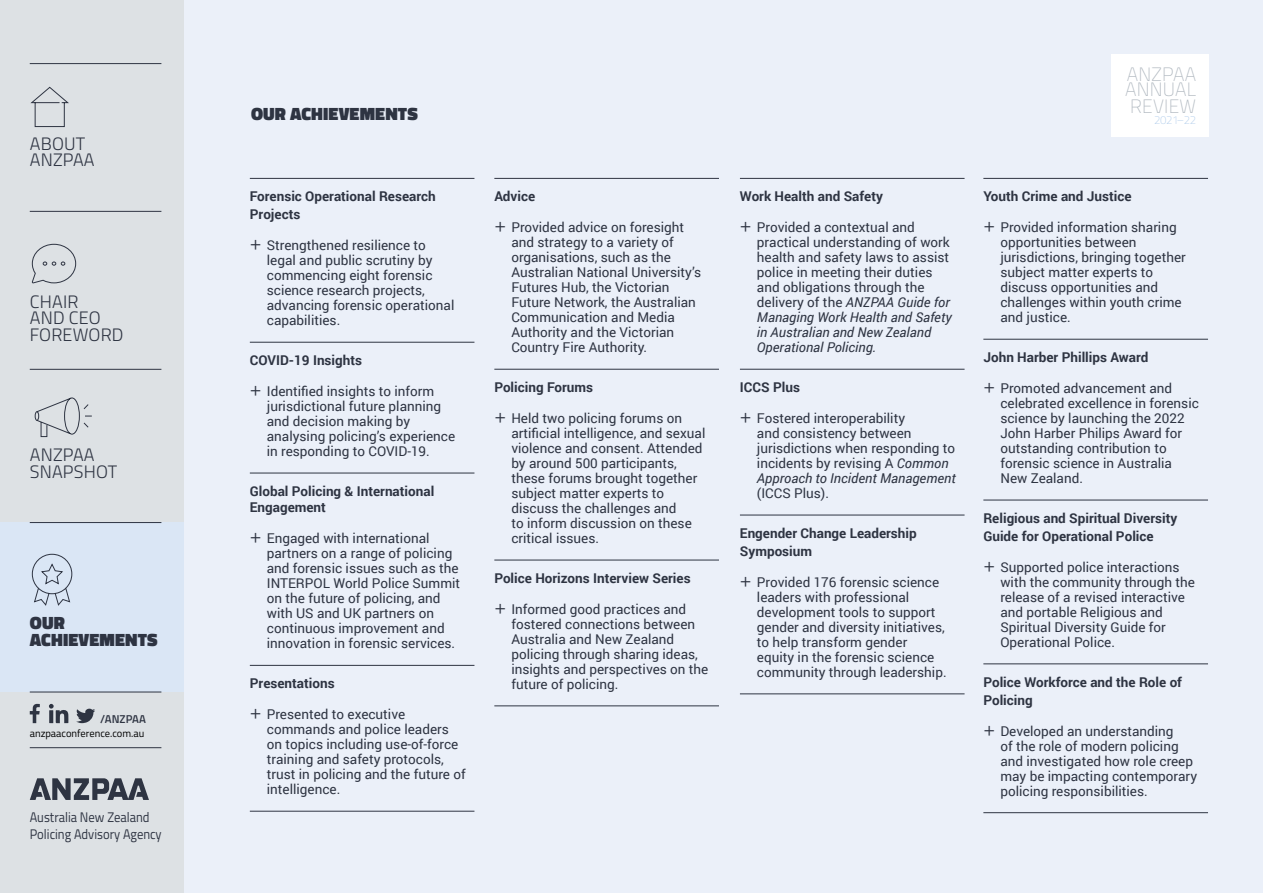
<style>
.page{position:relative;width:1263px;height:893px;background:#fff}
.page>*{position:absolute;margin:0;border:0;box-sizing:border-box;transform-origin:0 0}
.t1{font:100 19.35px/15.9px "Titillium";letter-spacing:.01em;color:#aeb6be;text-align:justify}
.t2{font:300 18px/16.5px "Titillium";letter-spacing:.01em;color:#2e3442}
.t3{font:900 18px/16.5px "Titillium";letter-spacing:.01em;color:#2e3442}
.t4{font:13.95px/16.6px "Titillium";color:#2e3442;scale:.91 1}
.t5{font:13.5px/15px "Roboto";color:#2e3442}
.t6{font:700 13.5px/18px "Roboto";color:#2e3442}
.t7{font:100 11.55px "Titillium";letter-spacing:-.04em;color:#a9c8e9}
.t8{font:600 11.4px "Titillium";color:#2e3442}
.t9{font:10.5px "Titillium";color:#000}
.s1{font-family:"Titillium";font-weight:300;font-size:21px}
.s2{font-style:italic}
</style>
<div class="page">
<div style="left:0;top:0;width:185px;height:893px;background:#dde1e4"></div>
<div style="left:0;top:522px;width:184px;height:170px;background:#dae6f5"></div>
<div style="left:185px;top:0;width:1078px;height:893px;background:#ebf0f9"></div>
<svg style="left:30px;top:704px;width:10px;height:19px"></svg>
<svg style="left:76px;top:708px;width:19px;height:15px"></svg>
<svg style="left:49px;top:704px;width:19px;height:19px"></svg>
<hr style="left:30px;top:747px;width:131px;height:1px;background:#2e3442">
<hr style="left:30px;top:692px;width:131px;height:1px;background:#2e3442">
<svg style="left:30px;top:778px;width:119px;height:22px"></svg>
<hr style="left:30px;top:522px;width:131px;height:1px;background:#2e3442">
<hr style="left:30px;top:369px;width:131px;height:1px;background:#2e3442">
<hr style="left:30px;top:211px;width:131px;height:1px;background:#2e3442">
<hr style="left:30px;top:63px;width:131px;height:1px;background:#2e3442">
<svg style="left:32px;top:244px;width:44px;height:40px"></svg>
<svg style="left:32px;top:553px;width:41px;height:53px"></svg>
<svg style="left:34px;top:397px;width:58px;height:40px"></svg>
<svg style="left:30px;top:86px;width:39px;height:41px"></svg>
<div style="left:1111px;top:54px;width:98px;height:83px;background:#fff"></div>
<hr style="left:250px;top:178px;width:224px;height:1px;background:#2e3442">
<hr style="left:250px;top:342px;width:224px;height:1px;background:#2e3442">
<hr style="left:250px;top:473px;width:224px;height:1px;background:#2e3442">
<hr style="left:250px;top:665px;width:224px;height:1px;background:#2e3442">
<hr style="left:250px;top:811px;width:224px;height:1px;background:#2e3442">
<hr style="left:494px;top:178px;width:225px;height:1px;background:#2e3442">
<hr style="left:494px;top:369px;width:225px;height:1px;background:#2e3442">
<hr style="left:494px;top:560px;width:225px;height:1px;background:#2e3442">
<hr style="left:494px;top:706px;width:225px;height:1px;background:#2e3442">
<hr style="left:740px;top:178px;width:224px;height:1px;background:#2e3442">
<hr style="left:740px;top:369px;width:224px;height:1px;background:#2e3442">
<hr style="left:740px;top:515px;width:224px;height:1px;background:#2e3442">
<hr style="left:740px;top:694px;width:224px;height:1px;background:#2e3442">
<hr style="left:983px;top:178px;width:225px;height:1px;background:#2e3442">
<hr style="left:983px;top:339px;width:225px;height:1px;background:#2e3442">
<hr style="left:983px;top:500px;width:225px;height:1px;background:#2e3442">
<hr style="left:983px;top:664px;width:225px;height:1px;background:#2e3442">
<hr style="left:983px;top:812px;width:225px;height:1px;background:#2e3442">
<h2 class="t2" style="left:30px;top:134px;width:66px">ABOUT<br>ANZPAA</h2>
<h2 class="t2" style="left:30px;top:292px;width:95px">CHAIR<br>AND CEO<br>FOREWORD</h2>
<h2 class="t2" style="left:30px;top:446px;width:89px">ANZPAA<br>SNAPSHOT</h2>
<h2 class="t3" style="left:30px;top:615px;width:129px">OUR<br>ACHIEVEMENTS</h2>
<p class="t8" style="left:100px;top:711px;width:47px">/ANZPAA</p>
<p class="t9" style="left:30px;top:725px;width:116px">anzpaaconference.com.au</p>
<p class="t4" style="left:30px;top:808px;width:146px">Australia New Zealand<br>Policing Advisory Agency</p>
<h2 class="t3" style="left:251px;top:106px;width:168px">OUR ACHIEVEMENTS</h2>
<p class="t6" style="left:250px;top:187px;width:187px">Forensic Operational Research<br>Projects</p>
<p class="t5" style="left:267px;top:237px;width:189px;text-indent:-17px"><span class="s1">+</span> Strengthened resilience to legal and public scrutiny by commencing eight forensic science research projects, advancing forensic operational capabilities.</p>
<p class="t6" style="left:250px;top:351px;width:114px">COVID-19 Insights</p>
<p class="t5" style="left:267px;top:383px;width:190px;text-indent:-17px"><span class="s1">+</span> Identified insights to inform jurisdictional future planning and decision making by analysing policing’s experience in responding to COVID-19.</p>
<p class="t6" style="left:250px;top:482px;width:186px;line-height:16.5px">Global Policing &amp; International<br>Engagement</p>
<p class="t5" style="left:267px;top:530px;width:195px;text-indent:-17px"><span class="s1">+</span> Engaged with international partners on a range of policing and forensic issues such as the<br>INTERPOL World Police Summit on the future of policing, and with US and UK partners on continuous improvement and innovation in forensic services.</p>
<p class="t6" style="left:250px;top:674px;width:86px">Presentations</p>
<p class="t5" style="left:267px;top:706px;width:200px;text-indent:-17px"><span class="s1">+</span> Presented to executive commands and police leaders on topics including use-of-force training and safety protocols, trust in policing and the future of intelligence.</p>
<p class="t6" style="left:494px;top:187px;width:42px">Advice</p>
<p class="t5" style="left:511px;top:219px;width:192px;text-indent:-17px"><span class="s1">+</span> Provided advice on foresight and strategy to a variety of organisations, such as the<br>Australian National University’s<br>Futures Hub, the Victorian<br>Future Network, the Australian<br>Communication and Media<br>Authority and the Victorian<br>Country Fire Authority.</p>
<p class="t6" style="left:494px;top:377px;width:100px">Policing Forums</p>
<p class="t5" style="left:511px;top:410px;width:196px;text-indent:-17px"><span class="s1">+</span> Held two policing forums on artificial intelligence, and sexual violence and consent. Attended by around 500 participants, these forums brought together subject matter experts to discuss the challenges and<br>to inform discussion on these critical issues.</p>
<p class="t6" style="left:494px;top:568px;width:198px">Police Horizons Interview Series</p>
<p class="t5" style="left:511px;top:601px;width:199px;text-indent:-17px"><span class="s1">+</span> Informed good practices and fostered connections between<br>Australia and New Zealand policing through sharing ideas, insights and perspectives on the future of policing.</p>
<p class="t6" style="left:740px;top:187px;width:145px">Work Health and Safety</p>
<p class="t5" style="left:757px;top:219px;width:196px;text-indent:-17px"><span class="s1">+</span> Provided a contextual and practical understanding of work health and safety laws to assist police in meeting their duties and obligations through the delivery of the <span class="s2">ANZPAA Guide for<br>Managing Work Health and Safety in Australian and New Zealand<br>Operational Policing.</span></p>
<p class="t6" style="left:740px;top:377px;width:62px">ICCS Plus</p>
<p class="t5" style="left:757px;top:410px;width:200px;text-indent:-17px"><span class="s1">+</span> Fostered interoperability<br>and consistency between jurisdictions when responding to incidents by revising A <span class="s2">Common<br>Approach to Incident Management</span></p>
<p class="t5" style="left:757px;top:485px;width:74px">(ICCS Plus).</p>
<p class="t6" style="left:740px;top:523px;width:178px">Engender Change Leadership<br>Symposium</p>
<p class="t5" style="left:757px;top:574px;width:191px;text-indent:-17px"><span class="s1">+</span> Provided 176 forensic science leaders with professional development tools to support gender and diversity initiatives, to help transform gender equity in the forensic science community through leadership.</p>
<h1 class="t1" style="left:1125px;top:66px;width:73px">ANZPAA ANNUAL REVIEW</h1>
<p class="t7" style="left:1154px;top:112px;width:43px">2021–22</p>
<p class="t6" style="left:983px;top:187px;width:150px">Youth Crime and Justice</p>
<p class="t5" style="left:1000px;top:219px;width:187px;text-indent:-17px"><span class="s1">+</span> Provided information sharing opportunities between jurisdictions, bringing together subject matter experts to discuss opportunities and challenges within youth crime and justice.</p>
<p class="t6" style="left:983px;top:347px;width:167px">John Harber Phillips Award</p>
<p class="t5" style="left:1000px;top:380px;width:200px;text-indent:-17px"><span class="s1">+</span> Promoted advancement and celebrated excellence in forensic science by launching the 2022<br>John Harber Philips Award for outstanding contribution to forensic science in Australia<br>New Zealand.</p>
<p class="t6" style="left:983px;top:508px;width:195px">Religious and Spiritual Diversity<br>Guide for Operational Police</p>
<p class="t5" style="left:1000px;top:559px;width:196px;text-indent:-17px"><span class="s1">+</span> Supported police interactions with the community through the release of a revised interactive and portable Religious and<br>Spiritual Diversity Guide for<br>Operational Police.</p>
<p class="t6" style="left:983px;top:672px;width:200px">Police Workforce and the Role of<br>Policing</p>
<p class="t5" style="left:1000px;top:723px;width:198px;text-indent:-17px"><span class="s1">+</span> Developed an understanding<br>of the role of modern policing and investigated how role creep may be impacting contemporary policing responsibilities.</p>
</div>
